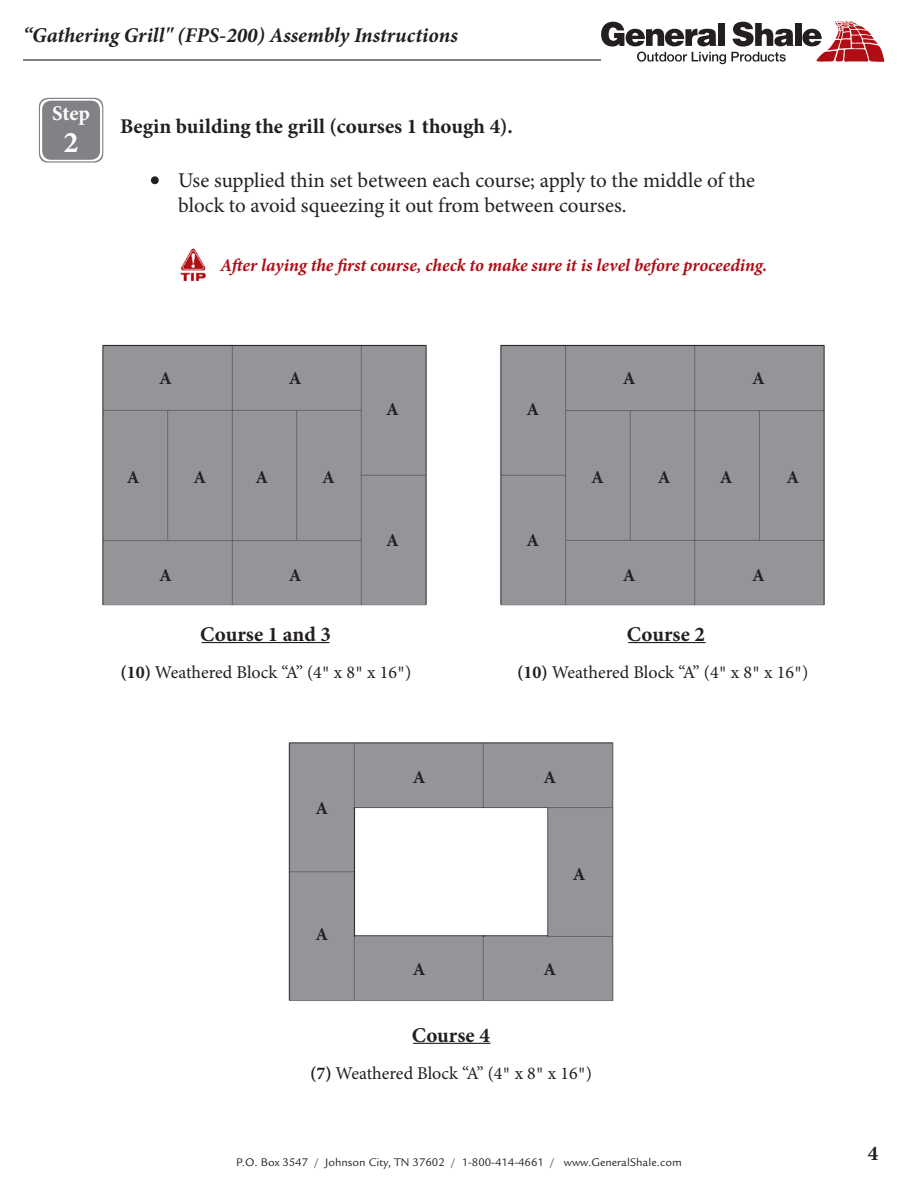
<style>
.page{position:relative;width:918px;height:1188px;background:#fff}
.page>*{position:absolute;margin:0;border:0;box-sizing:border-box;transform-origin:0 0}
.t1{font:700 30px "Minion Pro";color:#fff}
.t2{font:21px/25.2px "Minion Pro";color:#231f20}
.t3{font:700 21px "Minion Pro";color:#231f20}
.t4{font:italic 700 21px "Minion Pro";color:#231f20}
.t5{font:700 21px "Minion Pro";color:#fff}
.t6{font:18px "Minion Pro";color:#231f20}
.t7{font:italic 700 18px "Minion Pro";letter-spacing:-.005em;color:#b00d15}
.t8{font:700 18px "Minion Pro";color:#231f20}
.t9{font:12px "Legacy Sans";color:#231f20}
.s1{font-weight:700}
.s2{font-family:"Legacy Sans"}
</style>
<div class="page">
<hr style="left:23px;top:59px;width:578px;height:2px;background:#231f20">
<svg style="left:601px;top:22px;width:193px;height:42px"></svg>
<div style="left:795px;top:23px;width:6px;height:23px;background:#231f20"></div>
<svg style="left:802px;top:22px;width:82px;height:40px"></svg>
<svg style="left:39px;top:98px;width:64px;height:65px"></svg>
<svg style="left:40px;top:99px;width:62px;height:62px"></svg>
<div style="left:42px;top:101px;width:58px;height:59px;background:#808285;border-radius:9px"></div>
<img style="left:180px;top:248px;width:26px;height:34px">
<div style="left:151px;top:176px;width:8px;height:8px;border:2px solid #231f20;border-radius:50%"></div>
<div style="left:102px;top:344px;width:325px;height:262px;background:#939598"></div>
<div style="left:500px;top:344px;width:325px;height:262px;background:#939598"></div>
<img style="left:288px;top:742px;width:326px;height:259px">
<hr style="left:202px;top:642px;width:127px;height:1px;background:#231f20">
<hr style="left:628px;top:642px;width:78px;height:1px;background:#231f20">
<hr style="left:413px;top:1043px;width:77px;height:1px;background:#231f20">
<p class="t4" style="left:23px;top:21px;width:436px">“Gathering Grill" (FPS-200) Assembly Instructions</p>
<p class="t5" style="left:52px;top:99px;width:39px">Step</p>
<p class="t1" style="left:64px;top:121px;width:16px">2</p>
<p class="t3" style="left:120px;top:111px;width:394px">Begin building the grill (courses 1 though 4).</p>
<p class="t2" style="left:178px;top:168px;width:578px">Use supplied thin set between each course; apply to the middle of the block to avoid squeezing it out from between courses.</p>
<p class="t7" style="left:220px;top:252px;width:549px">After laying the first course, check to make sure it is level before proceeding.</p>
<p class="t8" style="left:159px;top:365px;width:14px">A</p>
<p class="t8" style="left:289px;top:365px;width:14px">A</p>
<p class="t8" style="left:623px;top:365px;width:14px">A</p>
<p class="t8" style="left:752px;top:365px;width:14px">A</p>
<p class="t8" style="left:386px;top:397px;width:14px">A</p>
<p class="t8" style="left:527px;top:397px;width:14px">A</p>
<p class="t8" style="left:127px;top:465px;width:14px">A</p>
<p class="t8" style="left:193px;top:465px;width:14px">A</p>
<p class="t8" style="left:256px;top:465px;width:14px">A</p>
<p class="t8" style="left:322px;top:465px;width:14px">A</p>
<p class="t8" style="left:591px;top:465px;width:14px">A</p>
<p class="t8" style="left:658px;top:465px;width:14px">A</p>
<p class="t8" style="left:720px;top:465px;width:14px">A</p>
<p class="t8" style="left:787px;top:465px;width:14px">A</p>
<p class="t8" style="left:386px;top:528px;width:14px">A</p>
<p class="t8" style="left:527px;top:528px;width:14px">A</p>
<p class="t8" style="left:159px;top:562px;width:14px">A</p>
<p class="t8" style="left:289px;top:562px;width:14px">A</p>
<p class="t8" style="left:623px;top:562px;width:14px">A</p>
<p class="t8" style="left:752px;top:562px;width:14px">A</p>
<p class="t3" style="left:200px;top:620px;width:132px">Course 1 and 3</p>
<p class="t6" style="left:120px;top:660px;width:292px"><span class="s1">(10)</span> Weathered Block “A” (4<span class="s2">"</span> x 8<span class="s2">"</span> x 16<span class="s2">"</span>)</p>
<p class="t3" style="left:627px;top:620px;width:80px">Course 2</p>
<p class="t6" style="left:517px;top:660px;width:292px"><span class="s1">(10)</span> Weathered Block “A” (4<span class="s2">"</span> x 8<span class="s2">"</span> x 16<span class="s2">"</span>)</p>
<p class="t8" style="left:316px;top:796px;width:14px">A</p>
<p class="t8" style="left:316px;top:922px;width:14px">A</p>
<p class="t8" style="left:413px;top:764px;width:14px">A</p>
<p class="t8" style="left:544px;top:764px;width:14px">A</p>
<p class="t8" style="left:573px;top:862px;width:14px">A</p>
<p class="t8" style="left:413px;top:957px;width:14px">A</p>
<p class="t8" style="left:544px;top:957px;width:14px">A</p>
<p class="t3" style="left:412px;top:1021px;width:80px">Course 4</p>
<p class="t6" style="left:310px;top:1061px;width:283px"><span class="s1">(7)</span> Weathered Block “A” (4<span class="s2">"</span> x 8<span class="s2">"</span> x 16<span class="s2">"</span>)</p>
<p class="t9" style="left:236px;top:1156px;width:447px">P.O. Box 3547 / Johnson City, TN 37602 / 1-800-414-4661 / www.GeneralShale.com</p>
<p class="t3" style="left:868px;top:1139px;width:12px">4</p>
</div>
